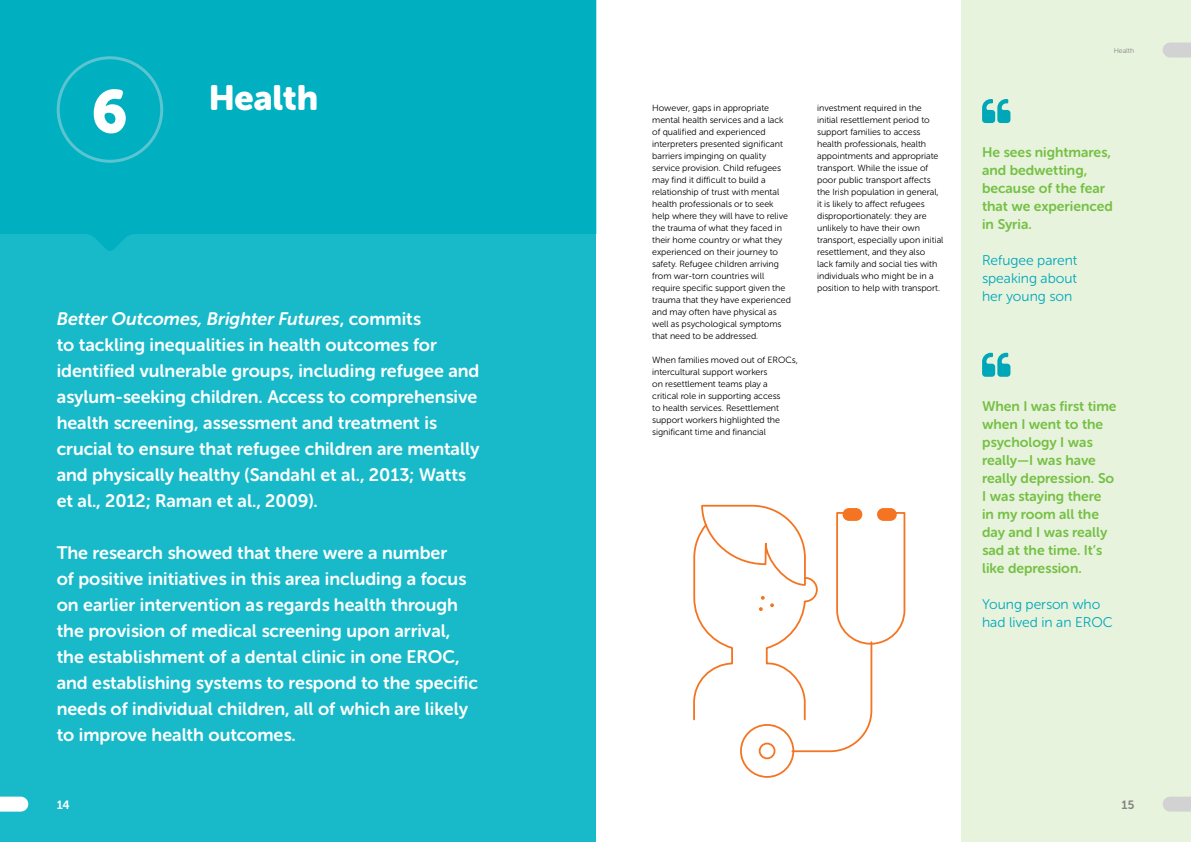
<style>
.page{position:relative;width:1191px;height:842px;background:#fff}
.page>*{position:absolute;margin:0;border:0;box-sizing:border-box;transform-origin:0 0}
.t1{font:60px "Museo Sans Rounded 900";color:#fff}
.t2{font:35px "Museo Sans Rounded 900";color:#fff}
.t3{font:18px/26px "Museo Sans Rounded 700";color:#fff}
.t4{font:14px/18px "Museo Sans Rounded 700";color:#75c044}
.t5{font:14px/18px "Museo Sans Rounded 300";color:#00a7b8;text-align:justify}
.t6{font:12px "Museo Sans Rounded 700";color:#fff}
.t7{font:12px "Museo Sans Rounded 700";color:#848383}
.t8{font:9px/12px "Museo Sans Rounded 300";color:#000}
.t9{font:7px "Museo Sans Rounded 300";color:#848383}
.s1{font-style:italic}
</style>
<div class="page">
<div style="left:961px;top:0;width:230px;height:842px;background:#e8f3de"></div>
<div style="left:0;top:0;width:595px;height:842px;background:#18bac9"></div>
<svg style="left:0;top:0;width:596px;height:253px;background:#02b0c1"></svg>
<div style="left:57px;top:56px;width:106px;height:107px;border:3px solid #5bc4d1;border-radius:50%"></div>
<svg style="left:740px;top:511px;width:166px;height:267px"></svg>
<div style="left:877px;top:508px;width:19px;height:13px;background:#f47421;border-radius:6px"></div>
<svg style="left:693px;top:504px;width:180px;height:249px"></svg>
<svg style="left:982px;top:99px;width:28px;height:24px"></svg>
<svg style="left:982px;top:353px;width:28px;height:24px"></svg>
<div style="left:1170px;top:43px;width:21px;height:15px;background:#d3d2d2"></div>
<div style="left:1170px;top:797px;width:21px;height:15px;background:#d3d2d2"></div>
<div style="left:0;top:797px;width:21px;height:15px;background:#fff"></div>
<h1 class="t1" style="left:91px;top:78px;width:38px">6</h1>
<h2 class="t2" style="left:209px;top:78px;width:111px">Health</h2>
<p class="t3" style="left:57px;top:306px;width:424px"><span class="s1">Better Outcomes, Brighter Futures</span>, commits<br>to tackling inequalities in health outcomes for identified vulnerable groups, including refugee and asylum-seeking children. Access to comprehensive health screening, assessment and treatment is crucial to ensure that refugee children are mentally and physically healthy (Sandahl et al., 2013; Watts et al., 2012; Raman et al., 2009).</p>
<p class="t3" style="left:57px;top:540px;width:423px">The research showed that there were a number<br>of positive initiatives in this area including a focus on earlier intervention as regards health through the provision of medical screening upon arrival, the establishment of a dental clinic in one EROC, and establishing systems to respond to the specific needs of individual children, all of which are likely to improve health outcomes.</p>
<p class="t8" style="left:652px;top:102px;width:140px">However, gaps in appropriate mental health services and a lack of qualified and experienced interpreters presented significant barriers impinging on quality service provision. Child refugees may find it difficult to build a relationship of trust with mental health professionals or to seek help where they will have to relive the trauma of what they faced in their home country or what they experienced on their journey to safety. Refugee children arriving from war-torn countries will require specific support given the trauma that they have experienced and may often have physical as well as psychological symptoms that need to be addressed.</p>
<p class="t8" style="left:652px;top:354px;width:147px">When families moved out of EROCs, intercultural support workers<br>on resettlement teams play a<br>critical role in supporting access<br>to health services. Resettlement support workers highlighted the significant time and financial</p>
<p class="t8" style="left:817px;top:102px;width:128px">investment required in the initial resettlement period to support families to access health professionals, health appointments and appropriate transport. While the issue of poor public transport affects the Irish population in general, it is likely to affect refugees disproportionately: they are unlikely to have their own transport, especially upon initial resettlement, and they also<br>lack family and social ties with individuals who might be in a position to help with transport.</p>
<p class="t9" style="left:1113px;top:47px;width:22px">Health</p>
<h3 class="t4" style="left:982px;top:144px;width:132px">He sees nightmares, and bedwetting, because of the fear that we experienced in Syria.</h3>
<h3 class="t5" style="left:982px;top:252px;width:97px">Refugee parent speaking about her young son</h3>
<h3 class="t4" style="left:982px;top:397px;width:136px">When I was first time when I went to the psychology I was really—I was have really depression. So<br>I was staying there in my room all the day and I was really sad at the time. It’s like depression.</h3>
<h3 class="t5" style="left:982px;top:595px;width:132px">Young person who had lived in an EROC</h3>
<h3 class="t6" style="left:57px;top:798px;width:15px">14</h3>
<h3 class="t7" style="left:1121px;top:798px;width:14px">15</h3>
</div>
